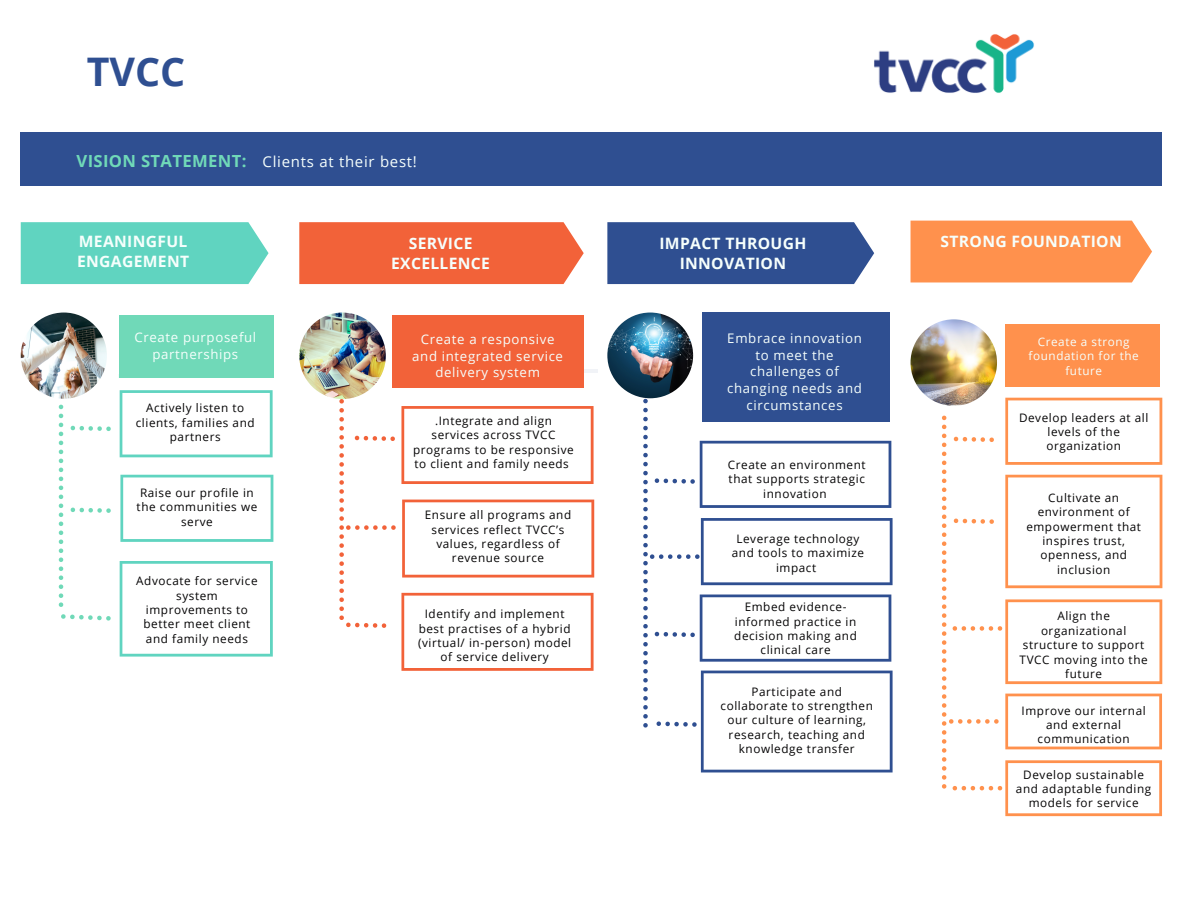
<style>
.page{position:relative;width:1188px;height:918px;background:#fff}
.page>*{position:absolute;margin:0;border:0;box-sizing:border-box;transform-origin:0 0}
.t1{font:700 39.45px "Open Sans";color:#2f4f91}
.t2{font:700 16.65px "Open Sans";letter-spacing:.02em;color:#70d9b8}
.t3{font:700 15.75px/20.2px "Open Sans";letter-spacing:.02em;color:#f6fffc;text-align:center}
.t4{font:15px "Open Sans";letter-spacing:.05em;color:#f6fffc}
.t5{font:13.2px/16.5px "Open Sans";letter-spacing:.05em;color:#f6fffc;text-align:center}
.t6{font:11.7px/14.4px "Open Sans";letter-spacing:.05em;color:#040304;text-align:center}
.t7{font:11.7px/14.4px "Open Sans";letter-spacing:.05em;color:#f6fffc;text-align:center}
</style>
<div class="page">
<div style="left:21px;top:132px;width:1141px;height:54px;background:#2f4f91"></div>
<img style="left:874px;top:34px;width:160px;height:59px">
<hr style="left:443px;top:370px;width:155px;height:3px;background:#2f4f91">
<div style="left:392px;top:315px;width:192px;height:73px;background:#f26239"></div>
<div style="left:703px;top:313px;width:187px;height:109px;background:#2f4f91"></div>
<div style="left:21px;top:222px;width:248px;height:62px;background:#60d4c0"></div>
<div style="left:1005px;top:324px;width:155px;height:63px;background:#ff914d"></div>
<div style="left:299px;top:222px;width:285px;height:62px;background:#f26239"></div>
<div style="left:607px;top:222px;width:267px;height:62px;background:#2f4f91"></div>
<div style="left:911px;top:221px;width:241px;height:61px;background:#ff914d"></div>
<div style="left:119px;top:315px;width:155px;height:63px;background:#70d9b8"></div>
<hr style="left:118px;top:374px;width:155px;height:4px;background:#70d9b8">
<img style="left:21px;top:313px;width:86px;height:86px;border-radius:50%">
<img style="left:911px;top:319px;width:86px;height:87px;border-radius:50%">
<svg style="left:120px;top:390px;width:153px;height:67px"></svg>
<img style="left:607px;top:313px;width:86px;height:85px;border-radius:50%">
<svg style="left:120px;top:475px;width:153px;height:67px"></svg>
<svg style="left:120px;top:561px;width:153px;height:96px"></svg>
<svg style="left:59px;top:405px;width:4px;height:202px"></svg>
<svg style="left:61px;top:614px;width:50px;height:7px"></svg>
<svg style="left:71px;top:508px;width:40px;height:5px"></svg>
<svg style="left:71px;top:426px;width:40px;height:5px"></svg>
<svg style="left:339px;top:390px;width:255px;height:281px"></svg>
<img style="left:299px;top:313px;width:87px;height:86px;border-radius:50%">
<svg style="left:643px;top:345px;width:250px;height:427px"></svg>
<svg style="left:942px;top:398px;width:220px;height:418px"></svg>
<p class="t1" style="left:87px;top:44px;width:100px">TVCC</p>
<p class="t2" style="left:77px;top:149px;width:171px">VISION STATEMENT:</p>
<p class="t4" style="left:263px;top:151px;width:156px">Clients at their best!</p>
<p class="t3" style="left:77px;top:231px;width:114px;text-align:left">MEANINGFUL<br>ENGAGEMENT</p>
<p class="t3" style="left:391px;top:232px;width:100px">SERVICE<br>EXCELLENCE</p>
<p class="t3" style="left:659px;top:232px;width:148px">IMPACT THROUGH<br>INNOVATION</p>
<p class="t3" style="left:941px;top:231px;width:183px">STRONG FOUNDATION</p>
<p class="t5" style="left:134px;top:329px;width:123px">Create purposeful partnerships</p>
<p class="t6" style="left:136px;top:401px;width:120px">Actively listen to clients, families and partners</p>
<p class="t6" style="left:137px;top:485px;width:122px">Raise our profile in the communities we serve</p>
<p class="t6" style="left:136px;top:574px;width:123px">Advocate for service system improvements to better meet client and family needs</p>
<p class="t5" style="left:412px;top:331px;width:152px">Create a responsive and integrated service delivery system</p>
<p class="t5" style="left:727px;top:330px;width:136px">Embrace innovation to meet the challenges of changing needs and circumstances</p>
<p class="t7" style="left:1029px;top:334px;width:112px">Create a strong foundation for the future</p>
<p class="t6" style="left:413px;top:413px;width:162px">.Integrate and align services across TVCC programs to be responsive to client and family needs</p>
<p class="t6" style="left:425px;top:507px;width:148px">Ensure all programs and services reflect TVCC’s values, regardless of revenue source</p>
<p class="t6" style="left:418px;top:607px;width:155px">Identify and implement best practises of a hybrid (virtual/ in-person) model of service delivery</p>
<p class="t6" style="left:728px;top:457px;width:139px">Create an environment that supports strategic innovation</p>
<p class="t6" style="left:732px;top:531px;width:134px">Leverage technology and tools to maximize impact</p>
<p class="t6" style="left:734px;top:599px;width:124px">Embed evidence&shy;informed practice in decision making and clinical care</p>
<p class="t6" style="left:721px;top:684px;width:154px">Participate and collaborate to strengthen our culture of learning, research, teaching and knowledge transfer</p>
<p class="t6" style="left:1019px;top:410px;width:131px">Develop leaders at all levels of the organization</p>
<p class="t6" style="left:1026px;top:490px;width:116px">Cultivate an environment of empowerment that inspires trust, openness, and inclusion</p>
<p class="t6" style="left:1020px;top:609px;width:130px">Align the organizational structure to support<br>TVCC moving into the future</p>
<p class="t6" style="left:1022px;top:703px;width:126px">Improve our internal and external communication</p>
<p class="t6" style="left:1016px;top:767px;width:137px">Develop sustainable and adaptable funding models for service</p>
</div>
